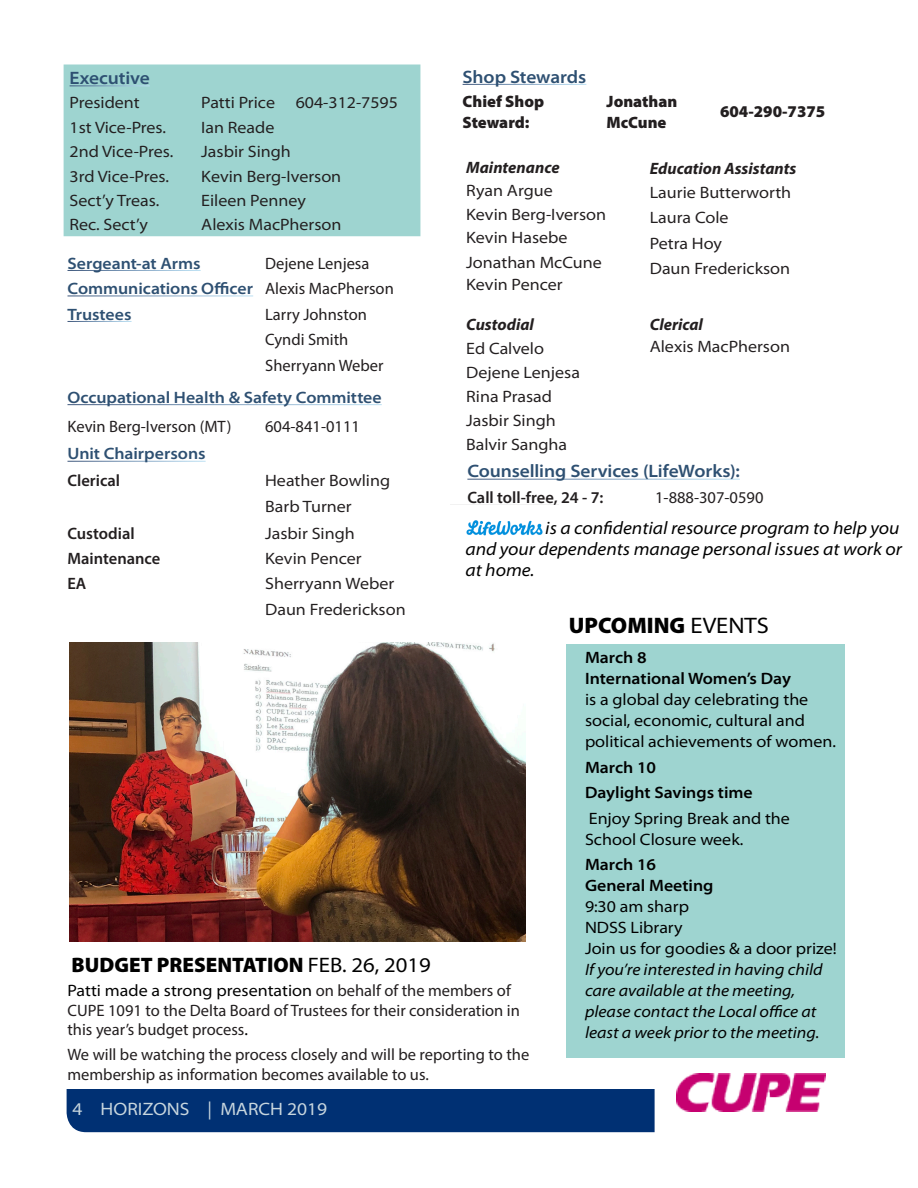
<style>
.page{position:relative;width:918px;height:1188px;background:#fff}
.page>*{position:absolute;margin:0;border:0;box-sizing:border-box;transform-origin:0 0}
.Body{font:900 22.5px "Myriad Pro";color:#000}
.Body-2{font:900 21px "Myriad Pro";color:#000}
.Body-3{font:italic semi-expanded 18px/21px "Myriad Pro";color:#000}
.title_with_rule_for{font:600 semi-expanded 18px "Myriad Pro";letter-spacing:-.005em;color:#2e5072}
.t1{font:semi-expanded 18px "Myriad Pro";color:#c8d6de}
.for_contacte{font:semi-expanded 16.5px "Myriad Pro";color:#231f20}
.Body-4{font:16.5px/19.8px "Myriad Pro";color:#231f20}
.Body-5{font:italic semi-expanded 16.5px/21px "Myriad Pro";color:#000}
.Body-6{font:semi-expanded 16.5px/21px "Myriad Pro";color:#000}
.for_contacte-2{font:16.5px "Myriad Pro";color:#231f20}
.title_with_rule_for-2{font:600 semi-expanded 16.5px "Myriad Pro";letter-spacing:-.005em;color:#2e5072}
.Body-7{font:600 semi-expanded 16.5px/21px "Myriad Pro";color:#000}
.for_contacte-3{font:italic 700 16.5px "Myriad Pro";color:#231f20}
.for_contacte-4{font:900 16.5px/21px "Myriad Pro";color:#231f20}
.for_contacts_bold{font:600 16.5px "Myriad Pro";color:#231f20}
.for_contacte-5{font:600 16.5px "Myriad Pro";color:#231f20}
.s1{font-weight:400;font-stretch:semi-expanded}
.s2{font-stretch:semi-expanded;color:#000}
.s3{font-weight:600}
.s4{font-weight:400}
.s5{font-style:normal}
</style>
<div class="page">
<div style="left:67px;top:1089px;width:588px;height:43px;background:#003073"></div>
<img style="left:676px;top:1073px;width:149px;height:39px">
<img style="left:450px;top:504px;width:108px;height:32px">
<div style="left:64px;top:64px;width:356px;height:172px;background:#9ed4d0"></div>
<hr style="left:70px;top:86px;width:80px;height:1px;background:#fff">
<div style="left:566px;top:644px;width:278px;height:414px;background:#9ed4d0"></div>
<img style="left:70px;top:643px;width:456px;height:298px">
<p class="title_with_rule_for" style="left:70px;top:68px;width:82px">Executive</p>
<p class="for_contacte" style="left:70px;top:94px;width:72px">President</p>
<p class="for_contacte" style="left:201px;top:94px;width:75px">Patti Price</p>
<p class="for_contacte" style="left:296px;top:94px;width:104px">604-312-7595</p>
<p class="for_contacte" style="left:70px;top:118px;width:98px">1st Vice-Pres.</p>
<p class="for_contacte" style="left:201px;top:118px;width:75px">Ian Reade</p>
<p class="for_contacte" style="left:70px;top:142px;width:105px">2nd Vice-Pres.</p>
<p class="for_contacte" style="left:201px;top:142px;width:91px">Jasbir Singh</p>
<p class="for_contacte" style="left:70px;top:167px;width:101px">3rd Vice-Pres.</p>
<p class="for_contacte" style="left:201px;top:167px;width:141px">Kevin Berg-Iverson</p>
<p class="for_contacte" style="left:70px;top:191px;width:91px">Sect’y Treas.</p>
<p class="for_contacte" style="left:201px;top:191px;width:106px">Eileen Penney</p>
<p class="for_contacte" style="left:70px;top:216px;width:80px">Rec. Sect’y</p>
<p class="for_contacte" style="left:201px;top:216px;width:142px">Alexis MacPherson</p>
<p class="title_with_rule_for-2" style="left:68px;top:254px;width:135px">Sergeant-at Arms</p>
<p class="for_contacte-2" style="left:265px;top:253px;width:106px">Dejene Lenjesa</p>
<p class="title_with_rule_for-2" style="left:68px;top:279px;width:187px">Communications Officer</p>
<p class="for_contacte-2" style="left:265px;top:278px;width:130px">Alexis MacPherson</p>
<p class="title_with_rule_for-2" style="left:68px;top:305px;width:66px">Trustees</p>
<p class="for_contacte-2" style="left:265px;top:304px;width:103px">Larry Johnston</p>
<p class="for_contacte-2" style="left:265px;top:329px;width:85px">Cyndi Smith</p>
<p class="for_contacte-2" style="left:265px;top:355px;width:120px">Sherryann Weber</p>
<p class="title_with_rule_for-2" style="left:68px;top:388px;width:316px">Occupational Health &amp; Safety Committee</p>
<p class="for_contacte-2" style="left:68px;top:416px;width:165px">Kevin Berg-Iverson (MT)</p>
<p class="for_contacte-2" style="left:265px;top:416px;width:96px">604-841-0111</p>
<p class="title_with_rule_for-2" style="left:68px;top:445px;width:140px">Unit Chairpersons</p>
<p class="for_contacts_bold" style="left:68px;top:470px;width:54px">Clerical</p>
<p class="for_contacte" style="left:265px;top:472px;width:126px">Heather Bowling</p>
<p class="for_contacte" style="left:265px;top:498px;width:88px">Barb Turner</p>
<p class="for_contacts_bold" style="left:68px;top:523px;width:69px">Custodial</p>
<p class="for_contacte" style="left:265px;top:524px;width:91px">Jasbir Singh</p>
<p class="for_contacts_bold" style="left:68px;top:548px;width:94px">Maintenance</p>
<p class="for_contacte" style="left:265px;top:549px;width:98px">Kevin Pencer</p>
<p class="for_contacts_bold" style="left:68px;top:573px;width:20px">EA</p>
<p class="for_contacte" style="left:265px;top:575px;width:131px">Sherryann Weber</p>
<p class="for_contacte" style="left:265px;top:600px;width:142px">Daun Frederickson</p>
<p class="title_with_rule_for" style="left:463px;top:66px;width:125px">Shop Stewards</p>
<p class="for_contacte-4" style="left:463px;top:91px;width:83px">Chief Shop<br>Steward:</p>
<p class="for_contacte-4" style="left:607px;top:91px;width:72px">Jonathan<br>McCune</p>
<p class="for_contacte-4" style="left:720px;top:101px;width:107px">604-290-7375</p>
<p class="for_contacte-3" style="left:466px;top:157px;width:95px">Maintenance</p>
<p class="for_contacte" style="left:466px;top:181px;width:88px">Ryan Argue</p>
<p class="for_contacte" style="left:466px;top:206px;width:141px">Kevin Berg-Iverson</p>
<p class="for_contacte" style="left:466px;top:229px;width:103px">Kevin Hasebe</p>
<p class="for_contacte" style="left:466px;top:254px;width:137px">Jonathan McCune</p>
<p class="for_contacte" style="left:466px;top:275px;width:98px">Kevin Pencer</p>
<p class="for_contacte-3" style="left:466px;top:313px;width:69px">Custodial</p>
<p class="for_contacte" style="left:466px;top:339px;width:79px">Ed Calvelo</p>
<p class="for_contacte" style="left:466px;top:363px;width:115px">Dejene Lenjesa</p>
<p class="for_contacte" style="left:466px;top:387px;width:87px">Rina Prasad</p>
<p class="for_contacte" style="left:466px;top:411px;width:91px">Jasbir Singh</p>
<p class="for_contacte" style="left:466px;top:435px;width:103px">Balvir Sangha</p>
<p class="for_contacte-3" style="left:650px;top:157px;width:148px">Education Assistants</p>
<p class="for_contacte" style="left:650px;top:184px;width:143px">Laurie Butterworth</p>
<p class="for_contacte" style="left:650px;top:209px;width:80px">Laura Cole</p>
<p class="for_contacte" style="left:650px;top:234px;width:74px">Petra Hoy</p>
<p class="for_contacte" style="left:650px;top:259px;width:142px">Daun Frederickson</p>
<p class="for_contacte-3" style="left:650px;top:314px;width:55px">Clerical</p>
<p class="for_contacte" style="left:650px;top:338px;width:142px">Alexis MacPherson</p>
<p class="title_with_rule_for" style="left:467px;top:461px;width:274px">Counselling Services (LifeWorks):</p>
<p class="for_contacte-5" style="left:467px;top:487px;width:138px">Call toll-free, 24 - 7:</p>
<p class="for_contacte-2" style="left:655px;top:487px;width:110px">1-888-307-0590</p>
<p class="Body-3" style="left:465px;top:518px;width:438px;text-indent:80px">is a confidential resource program to help you and your dependents manage personal issues at work or at home.</p>
<p class="Body" style="left:569px;top:613px;width:201px">UPCOMING <span class="s1">EVENTS</span></p>
<p class="Body-2" style="left:72px;top:953px;width:361px">BUDGET PRESENTATION <span class="s1">FEB. 26, 2019</span></p>
<p class="Body-4" style="left:68px;top:980px;width:454px"><span class="s2">Patti made a strong presentation</span> on behalf of the members of<br>CUPE 1091 to the Delta Board of Trustees for their consideration in this year’s budget process<span class="s2">.</span></p>
<p class="Body-4" style="left:68px;top:1044px;width:463px">We will be watching the process closely and will be reporting to the membership as information becomes available to us.</p>
<p class="t1" style="left:73px;top:1099px;width:256px">4 HORIZONS | MARCH 2019</p>
<p class="Body-6" style="left:585px;top:647px;width:252px"><span class="s3">March 8<br>International Women’s Day<br></span>is a global day celebrating the social, economic, cultural and political achievements of women.</p>
<p class="Body-7" style="left:585px;top:757px;width:73px">March 10</p>
<p class="Body-7" style="left:585px;top:782px;width:169px">Daylight Savings time</p>
<p class="Body-6" style="left:585px;top:808px;width:206px">Enjoy Spring Break and the<br>School Closure week.</p>
<p class="Body-7" style="left:585px;top:854px;width:130px">March 16<br>General Meeting<br><span class="s4">9:30 am sharp</span></p>
<p class="Body-5" style="left:585px;top:917px;width:253px"><span class="s5">NDSS Library<br>Join us for goodies &amp; a door prize!<br></span>If you’re interested in having child care available at the meeting, please contact the Local office at least a week prior to the meeting.</p>
</div>
